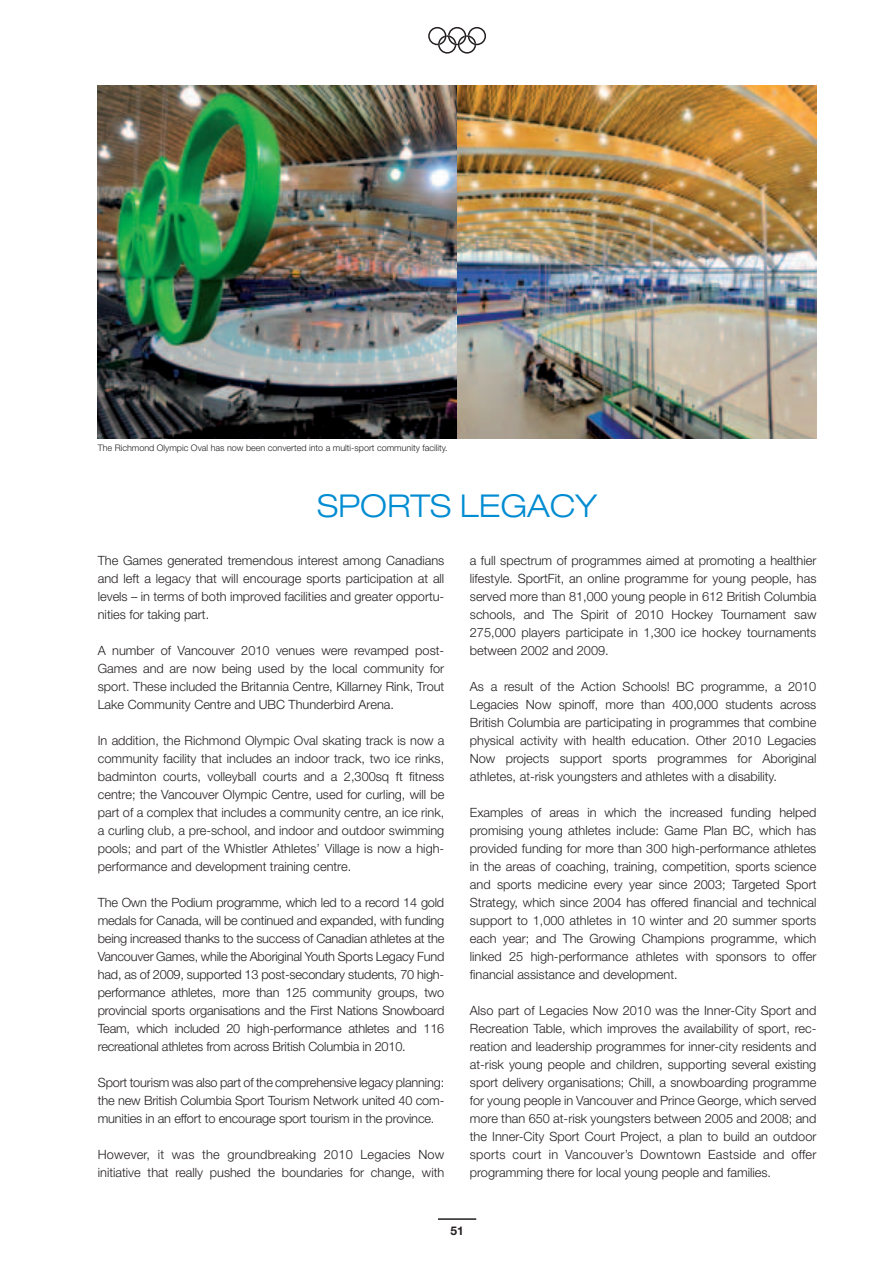
<style>
.page{position:relative;width:893px;height:1263px;background:#fff}
.page>*{position:absolute;margin:0;border:0;box-sizing:border-box;transform-origin:0 0}
.t1{font:300 expanded 31.5px "Helvetica Neue LT Std";color:#008cd2}
.t2{font:300 12.75px/18px "Helvetica Neue LT Std";color:#231f20;text-align:justify}
.t3{font:700 12px "Helvetica Neue LT Std";color:#231f20}
.t4{font:300 9px "Helvetica Neue LT Std";color:#231f20}
</style>
<div class="page">
<hr style="left:438px;top:1218px;width:38px;height:2px;background:#231f20">
<svg style="left:428px;top:27px;width:58px;height:27px"></svg>
<img style="left:98px;top:85px;width:718px;height:353px">
<p class="t4" style="left:98px;top:442px;width:351px">The Richmond Olympic Oval has now been converted into a multi-sport community facility.</p>
<h1 class="t1" style="left:317px;top:487px;width:92px">SPORTS</h1>
<h1 class="t1" style="left:460px;top:487px;width:92px">LEGACY</h1>
<p class="t2" style="left:98px;top:551px;width:348px">The Games generated tremendous interest among Canadians and left a legacy that will encourage sports participation at all levels – in terms of both improved facilities and greater opportu&shy;nities for taking part.</p>
<p class="t2" style="left:98px;top:641px;width:348px">A number of Vancouver 2010 venues were revamped post-Games and are now being used by the local community for sport. These included the Britannia Centre, Killarney Rink, Trout Lake Community Centre and UBC Thunderbird Arena.</p>
<p class="t2" style="left:98px;top:731px;width:348px">In addition, the Richmond Olympic Oval skating track is now a community facility that includes an indoor track, two ice rinks, badminton courts, volleyball courts and a 2,300sq ft fitness centre; the Vancouver Olympic Centre, used for curling, will be part of a complex that includes a community centre, an ice rink, a curling club, a pre-school, and indoor and outdoor swimming pools; and part of the Whistler Athletes’ Village is now a high&shy;performance and development training centre.</p>
<p class="t2" style="left:98px;top:893px;width:348px">The Own the Podium programme, which led to a record 14 gold medals for Canada, will be continued and expanded, with funding being increased thanks to the success of Canadian athletes at the Vancouver Games, while the Aboriginal Youth Sports Legacy Fund had, as of 2009, supported 13 post-secondary students, 70 high&shy;performance athletes, more than 125 community groups, two provincial sports organisations and the First Nations Snowboard Team, which included 20 high-performance athletes and 116 recreational athletes from across British Columbia in 2010.</p>
<p class="t2" style="left:98px;top:1073px;width:348px">Sport tourism was also part of the comprehensive legacy planning: the new British Columbia Sport Tourism Network united 40 com&shy;munities in an effort to encourage sport tourism in the province.</p>
<p class="t2" style="left:98px;top:1145px;width:348px">However, it was the groundbreaking 2010 Legacies Now initiative that really pushed the boundaries for change, with</p>
<p class="t2" style="left:470px;top:551px;width:348px">a full spectrum of programmes aimed at promoting a healthier lifestyle. SportFit, an online programme for young people, has served more than 81,000 young people in 612 British Columbia schools, and The Spirit of 2010 Hockey Tournament saw 275,000 players participate in 1,300 ice hockey tournaments between 2002 and 2009.</p>
<p class="t2" style="left:470px;top:677px;width:348px">As a result of the Action Schools! BC programme, a 2010<br>Legacies Now spinoff, more than 400,000 students across British Columbia are participating in programmes that combine physical activity with health education. Other 2010 Legacies Now projects support sports programmes for Aboriginal athletes, at-risk youngsters and athletes with a disability.</p>
<p class="t2" style="left:470px;top:803px;width:348px">Examples of areas in which the increased funding helped promising young athletes include: Game Plan BC, which has provided funding for more than 300 high-performance athletes in the areas of coaching, training, competition, sports science and sports medicine every year since 2003; Targeted Sport Strategy, which since 2004 has offered financial and technical support to 1,000 athletes in 10 winter and 20 summer sports each year; and The Growing Champions programme, which linked 25 high-performance athletes with sponsors to offer financial assistance and development.</p>
<p class="t2" style="left:470px;top:1001px;width:348px">Also part of Legacies Now 2010 was the Inner-City Sport and Recreation Table, which improves the availability of sport, rec&shy;reation and leadership programmes for inner-city residents and at-risk young people and children, supporting several existing sport delivery organisations; Chill, a snowboarding programme for young people in Vancouver and Prince George, which served more than 650 at-risk youngsters between 2005 and 2008; and the Inner-City Sport Court Project, a plan to build an outdoor sports court in Vancouver’s Downtown Eastside and offer programming there for local young people and families.</p>
<p class="t3" style="left:450px;top:1224px;width:15px">51</p>
</div>
